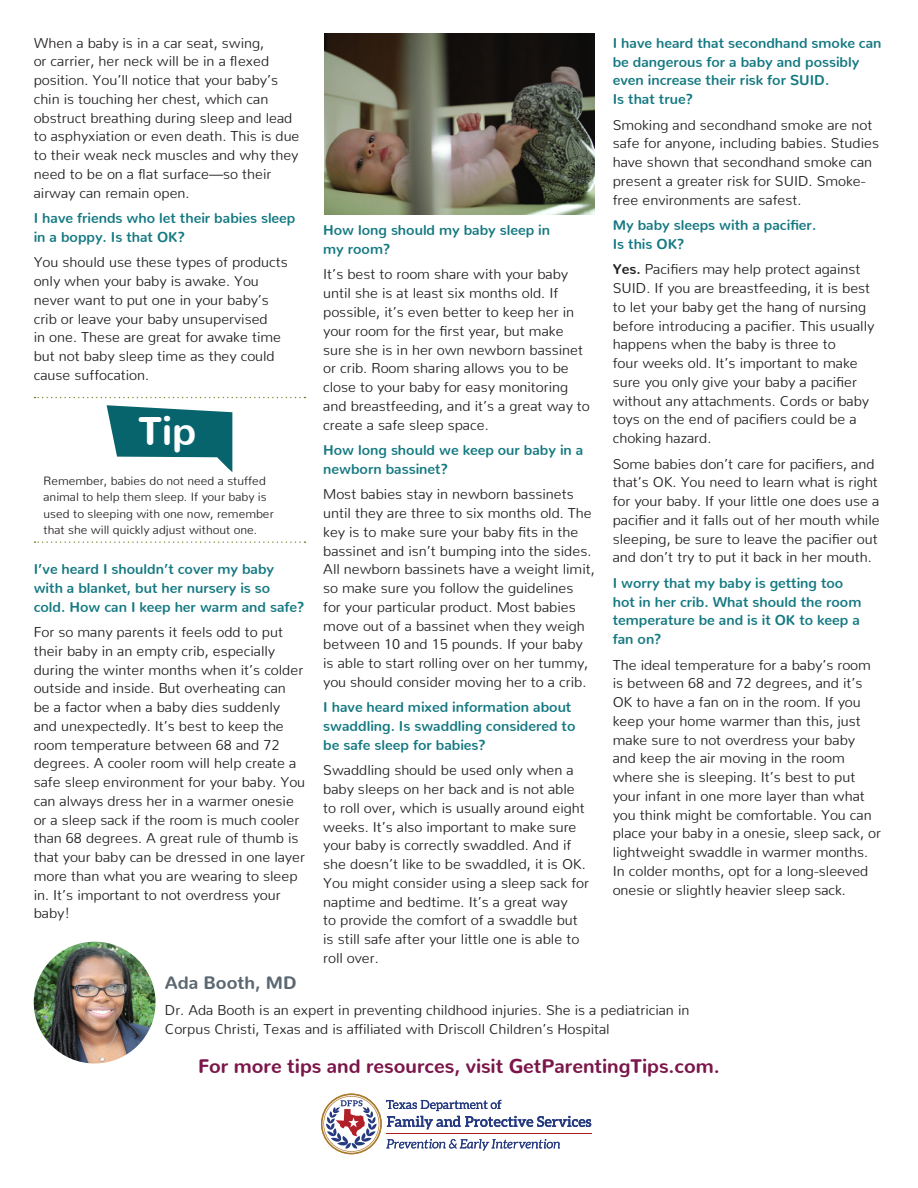
<style>
.page{position:relative;width:918px;height:1188px;background:#fff}
.page>*{position:absolute;margin:0;border:0;box-sizing:border-box;transform-origin:0 0}
.t1{font:800 39.75px "Nunito";color:#fff}
.t2{font:800 19.5px "Nunito";color:#7a164a}
.t3{font:800 18px "Nunito";color:#5a6771}
.t4{font:300 14.25px/18.8px "Nunito";color:#231f20}
.t5{font:700 14.25px/18.8px "Nunito";color:#157982}
.t6{font:300 12px/16.5px "Nunito";color:#231f20}
.s1{font-weight:700}
</style>
<div class="page">
<img style="left:324px;top:34px;width:271px;height:180px">
<svg style="left:321px;top:1093px;width:270px;height:61px"></svg>
<img style="left:34px;top:942px;width:122px;height:121px;border-radius:61px">
<svg style="left:35px;top:397px;width:270px;height:1px"></svg>
<svg style="left:35px;top:541px;width:270px;height:2px"></svg>
<svg style="left:107px;top:405px;width:125px;height:67px"></svg>
<p class="t4" style="left:34px;top:35px;width:267px">When a baby is in a car seat, swing,<br>or carrier, her neck will be in a flexed position. You’ll notice that your baby’s chin is touching her chest, which can obstruct breathing during sleep and lead to asphyxiation or even death. This is due to their weak neck muscles and why they need to be on a flat surface—so their airway can remain open.</p>
<p class="t5" style="left:34px;top:210px;width:263px">I have friends who let their babies sleep in a boppy. Is that OK?</p>
<p class="t4" style="left:34px;top:254px;width:256px">You should use these types of products only when your baby is awake. You never want to put one in your baby’s crib or leave your baby unsupervised<br>in one. These are great for awake time but not baby sleep time as they could cause suffocation.</p>
<h1 class="t1" style="left:138px;top:416px;width:60px">Tip</h1>
<p class="t6" style="left:44px;top:474px;width:232px">Remember, babies do not need a stuffed animal to help them sleep. If your baby is used to sleeping with one now, remember that she will quickly adjust without one.</p>
<p class="t5" style="left:34px;top:561px;width:272px">I’ve heard I shouldn’t cover my baby with a blanket, but her nursery is so cold. How can I keep her warm and safe?</p>
<p class="t4" style="left:34px;top:624px;width:273px">For so many parents it feels odd to put their baby in an empty crib, especially during the winter months when it’s colder outside and inside. But overheating can be a factor when a baby dies suddenly and unexpectedly. It’s best to keep the room temperature between 68 and 72 degrees. A cooler room will help create a safe sleep environment for your baby. You can always dress her in a warmer onesie or a sleep sack if the room is much cooler than 68 degrees. A great rule of thumb is that your baby can be dressed in one layer more than what you are wearing to sleep in. It’s important to not overdress your baby!</p>
<p class="t5" style="left:323px;top:222px;width:228px">How long should my baby sleep in my room?</p>
<p class="t4" style="left:323px;top:266px;width:268px">It’s best to room share with your baby until she is at least six months old. If possible, it’s even better to keep her in your room for the first year, but make sure she is in her own newborn bassinet or crib. Room sharing allows you to be close to your baby for easy monitoring and breastfeeding, and it’s a great way to create a safe sleep space.</p>
<p class="t5" style="left:323px;top:442px;width:262px">How long should we keep our baby in a newborn bassinet?</p>
<p class="t4" style="left:323px;top:486px;width:273px">Most babies stay in newborn bassinets until they are three to six months old. The key is to make sure your baby fits in the bassinet and isn’t bumping into the sides.<br>All newborn bassinets have a weight limit, so make sure you follow the guidelines<br>for your particular product. Most babies move out of a bassinet when they weigh between 10 and 15 pounds. If your baby is able to start rolling over on her tummy, you should consider moving her to a crib.</p>
<p class="t5" style="left:323px;top:699px;width:254px">I have heard mixed information about swaddling. Is swaddling considered to be safe sleep for babies?</p>
<p class="t4" style="left:323px;top:762px;width:267px">Swaddling should be used only when a baby sleeps on her back and is not able to roll over, which is usually around eight weeks. It’s also important to make sure your baby is correctly swaddled. And if she doesn’t like to be swaddled, it is OK.<br>You might consider using a sleep sack for naptime and bedtime. It’s a great way<br>to provide the comfort of a swaddle but is still safe after your little one is able to roll over.</p>
<p class="t5" style="left:613px;top:35px;width:270px">I have heard that secondhand smoke can be dangerous for a baby and possibly even increase their risk for SUID.<br>Is that true?</p>
<p class="t4" style="left:613px;top:116px;width:268px">Smoking and secondhand smoke are not safe for anyone, including babies. Studies have shown that secondhand smoke can present a greater risk for SUID. Smoke&shy;free environments are safest.</p>
<p class="t5" style="left:613px;top:214px;width:205px">My baby sleeps with a pacifier.<br>Is this OK?</p>
<p class="t4" style="left:613px;top:258px;width:263px"><span class="s1">Yes.</span> Pacifiers may help protect against SUID. If you are breastfeeding, it is best to let your baby get the hang of nursing before introducing a pacifier. This usually happens when the baby is three to<br>four weeks old. It’s important to make sure you only give your baby a pacifier without any attachments. Cords or baby toys on the end of pacifiers could be a choking hazard.</p>
<p class="t4" style="left:613px;top:453px;width:268px">Some babies don’t care for pacifiers, and that’s OK. You need to learn what is right for your baby. If your little one does use a pacifier and it falls out of her mouth while sleeping, be sure to leave the pacifier out and don’t try to put it back in her mouth.</p>
<p class="t5" style="left:613px;top:575px;width:250px">I worry that my baby is getting too hot in her crib. What should the room temperature be and is it OK to keep a fan on?</p>
<p class="t4" style="left:613px;top:656px;width:270px">The ideal temperature for a baby’s room is between 68 and 72 degrees, and it’s OK to have a fan on in the room. If you keep your home warmer than this, just make sure to not overdress your baby and keep the air moving in the room where she is sleeping. It’s best to put your infant in one more layer than what you think might be comfortable. You can place your baby in a onesie, sleep sack, or lightweight swaddle in warmer months.<br>In colder months, opt for a long-sleeved onesie or slightly heavier sleep sack.</p>
<p class="t3" style="left:165px;top:976px;width:133px">Ada Booth, MD</p>
<p class="t4" style="left:165px;top:1002px;width:526px">Dr. Ada Booth is an expert in preventing childhood injuries. She is a pediatrician in<br>Corpus Christi, Texas and is affiliated with Driscoll Children’s Hospital</p>
<h2 class="t2" style="left:198px;top:1059px;width:523px">For more tips and resources, visit GetParentingTips.com.</h2>
</div>
